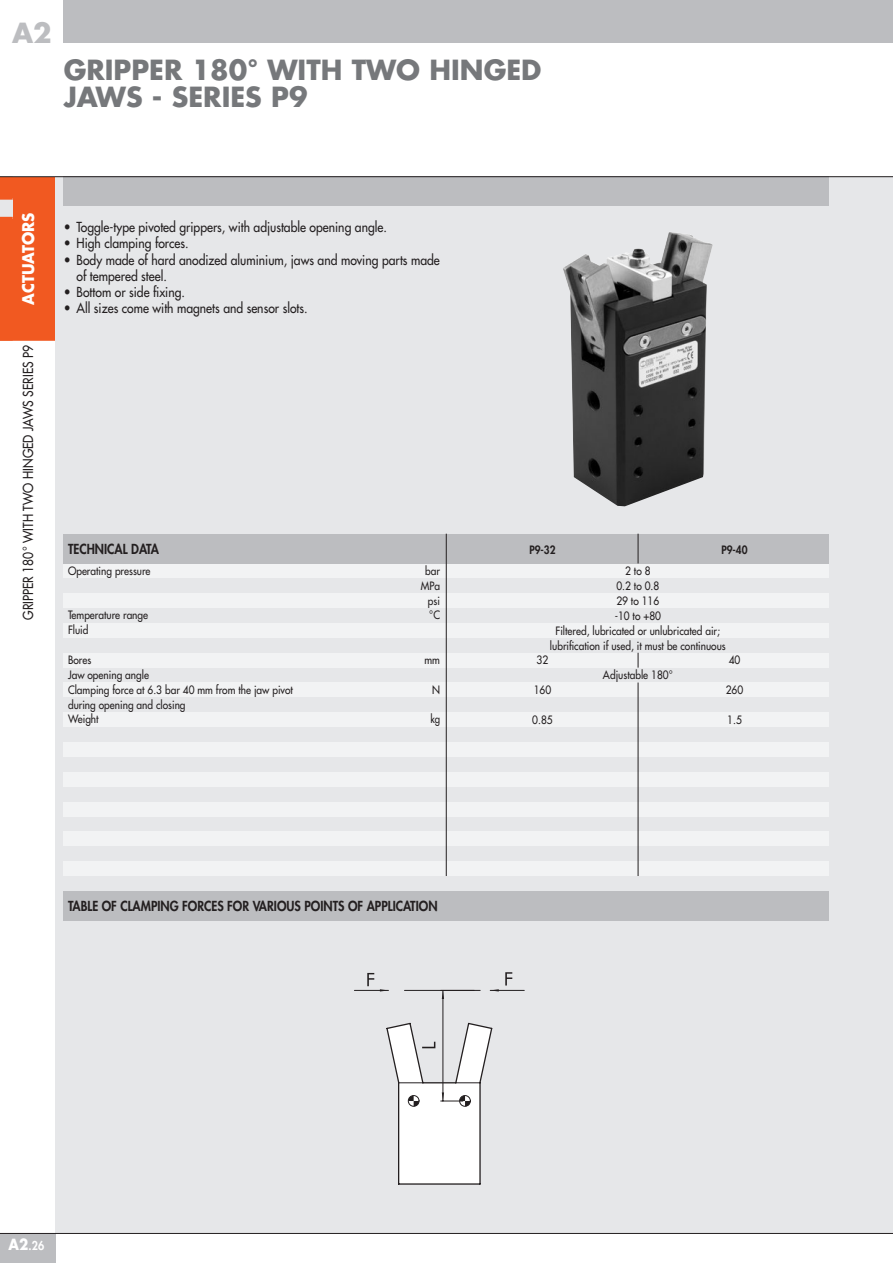
<style>
.page{position:relative;width:893px;height:1263px;background:#fff}
.page>*{position:absolute;margin:0;border:0;box-sizing:border-box;transform-origin:0 0}
.t1{font:700 27px/27px "Futura Std";color:#76787b}
.t2{font:700 27px "Futura Std";color:#bcbdc0}
.t3{font:700 15.75px "Futura Std";color:#fff;scale:.95 1}
.t4{font:500 13.5px/16.2px "Futura Std";color:#231f20;scale:.9 1}
.t5{font:800 13.5px "Futura Std";color:#231f20;scale:.9 1}
.t6{font:800 12px "Futura Std";color:#fff;scale:.9 1}
.t7{font:500 11.25px/14.9px "Futura Std";color:#231f20;scale:.9 1}
.t8{font:800 11.25px "Futura Std";color:#231f20;scale:.9 1}
.t9{font:500 11.25px "Futura Std";color:#231f20;scale:.85 1}
.s1{font-weight:700;font-size:15px}
</style>
<div class="page">
<div style="left:0;top:1233px;width:55px;height:30px;background:#bcbdc0"></div>
<div style="left:64px;top:0;width:829px;height:43px;background:#bcbdc0"></div>
<div style="left:0;top:177px;width:55px;height:165px;background:#f15921"></div>
<hr style="left:0;top:341px;width:55px;height:3px;background:#fff">
<div style="left:0;top:198px;width:13px;height:20px;background:#e6e7e9"></div>
<svg style="left:0;top:198px;width:13px;height:2px"></svg>
<svg style="left:0;top:217px;width:13px;height:2px"></svg>
<svg style="left:0;top:177px;width:13px;height:1px"></svg>
<svg style="left:0;top:340px;width:13px;height:1px"></svg>
<div style="left:55px;top:176px;width:838px;height:1057px;background:#e6e7e9"></div>
<div style="left:64px;top:176px;width:765px;height:30px;background:#bcbdc0"></div>
<div style="left:64px;top:563px;width:765px;height:15px;background:#f2f3f4"></div>
<div style="left:64px;top:593px;width:765px;height:15px;background:#f2f3f4"></div>
<div style="left:64px;top:623px;width:765px;height:15px;background:#f2f3f4"></div>
<div style="left:64px;top:653px;width:765px;height:15px;background:#f2f3f4"></div>
<div style="left:64px;top:682px;width:765px;height:15px;background:#f2f3f4"></div>
<div style="left:64px;top:712px;width:765px;height:15px;background:#f2f3f4"></div>
<div style="left:64px;top:742px;width:765px;height:15px;background:#f2f3f4"></div>
<div style="left:64px;top:772px;width:765px;height:15px;background:#f2f3f4"></div>
<div style="left:64px;top:801px;width:765px;height:15px;background:#f2f3f4"></div>
<div style="left:64px;top:831px;width:765px;height:15px;background:#f2f3f4"></div>
<div style="left:64px;top:861px;width:765px;height:15px;background:#f2f3f4"></div>
<div style="left:64px;top:534px;width:765px;height:29px;background:#bcbdc0"></div>
<hr style="left:446px;top:534px;width:1px;height:342px;background:#231f20">
<svg style="left:638px;top:534px;width:1px;height:29px"></svg>
<hr style="left:638px;top:682px;width:1px;height:194px;background:#231f20">
<svg style="left:638px;top:653px;width:1px;height:15px"></svg>
<div style="left:64px;top:891px;width:765px;height:30px;background:#bcbdc0"></div>
<hr style="left:404px;top:990px;width:70px;height:1px;background:#231f20">
<svg style="left:505px;top:972px;width:7px;height:13px"></svg>
<svg style="left:367px;top:973px;width:7px;height:13px"></svg>
<hr style="left:443px;top:990px;width:1px;height:111px;background:#231f20">
<hr style="left:441px;top:990px;width:39px;height:1px;background:#231f20">
<svg style="left:442px;top:991px;width:2px;height:8px"></svg>
<svg style="left:386px;top:1022px;width:107px;height:163px"></svg>
<hr style="left:490px;top:990px;width:34px;height:1px;background:#231f20">
<hr style="left:354px;top:990px;width:34px;height:1px;background:#231f20">
<hr style="left:0;top:176px;width:893px;height:1px;background:#231f20">
<img style="left:563px;top:232px;width:150px;height:274px">
<hr style="left:0;top:1233px;width:893px;height:1px;background:#231f20">
<h1 class="t2" style="left:12px;top:14px;width:41px">A2</h1>
<h1 class="t1" style="left:64px;top:56px;width:479px">GRIPPER 180° WITH TWO HINGED<br>JAWS - SERIES P9</h1>
<h2 class="t3" style="left:18px;top:305px;width:99px;rotate:-90deg">ACTUATORS</h2>
<p class="t4" style="left:20px;top:620px;width:307px;rotate:-90deg">GRIPPER 180° WITH TWO HINGED JAWS SERIES P9</p>
<p class="t4" style="left:64px;top:219px;width:361px">• Toggle-type pivoted grippers, with adjustable opening angle.</p>
<p class="t4" style="left:64px;top:235px;width:140px">• High clamping forces.</p>
<p class="t4" style="left:77px;top:252px;width:405px;text-indent:-13px">• Body made of hard anodized aluminium, jaws and moving parts made of tempered steel.</p>
<p class="t4" style="left:64px;top:284px;width:136px">• Bottom or side fixing.</p>
<p class="t4" style="left:64px;top:300px;width:272px">• All sizes come with magnets and sensor slots.</p>
<p class="t5" style="left:68px;top:541px;width:103px">TECHNICAL DATA</p>
<p class="t7" style="left:68px;top:563px;width:93px">Operating pressure</p>
<p class="t7" style="left:421px;top:563px;width:23px;text-align:right">bar<br>MPa psi</p>
<p class="t7" style="left:68px;top:608px;width:91px">Temperature range</p>
<p class="t7" style="left:429px;top:608px;width:13px">°C</p>
<p class="t7" style="left:68px;top:623px;width:24px">Fluid</p>
<p class="t7" style="left:68px;top:652px;width:27px">Bores</p>
<p class="t7" style="left:425px;top:652px;width:19px">mm</p>
<p class="t7" style="left:68px;top:667px;width:251px">Jaw opening angle<br>Clamping force at 6.3 bar 40 mm from the jaw pivot</p>
<p class="t7" style="left:432px;top:682px;width:10px">N</p>
<p class="t7" style="left:68px;top:697px;width:132px">during opening and closing<br>Weight</p>
<p class="t9" style="left:430px;top:712px;width:13px">kg</p>
<p class="t8" style="left:529px;top:542px;width:31px">P9-32</p>
<p class="t8" style="left:721px;top:542px;width:31px">P9-40</p>
<p class="t7" style="left:550px;top:564px;width:197px;text-align:center">2 to 8<br>0.2 to 0.8<br>29 to 116<br>-10 to +80<br>Filtered, lubricated or unlubricated air; lubrification if used, it must be continuous</p>
<p class="t7" style="left:537px;top:653px;width:15px">32</p>
<p class="t7" style="left:729px;top:653px;width:15px">40</p>
<p class="t7" style="left:603px;top:668px;width:79px">Adjustable 180°</p>
<p class="t7" style="left:534px;top:683px;width:21px">160</p>
<p class="t7" style="left:726px;top:683px;width:21px">260</p>
<p class="t7" style="left:532px;top:712px;width:24px">0.85</p>
<p class="t7" style="left:727px;top:712px;width:18px">1.5</p>
<p class="t5" style="left:68px;top:898px;width:412px">TABLE OF CLAMPING FORCES FOR VARIOUS POINTS OF APPLICATION</p>
<p class="t6" style="left:9px;top:1238px;width:41px"><span class="s1">A2</span>.26</p>
</div>
